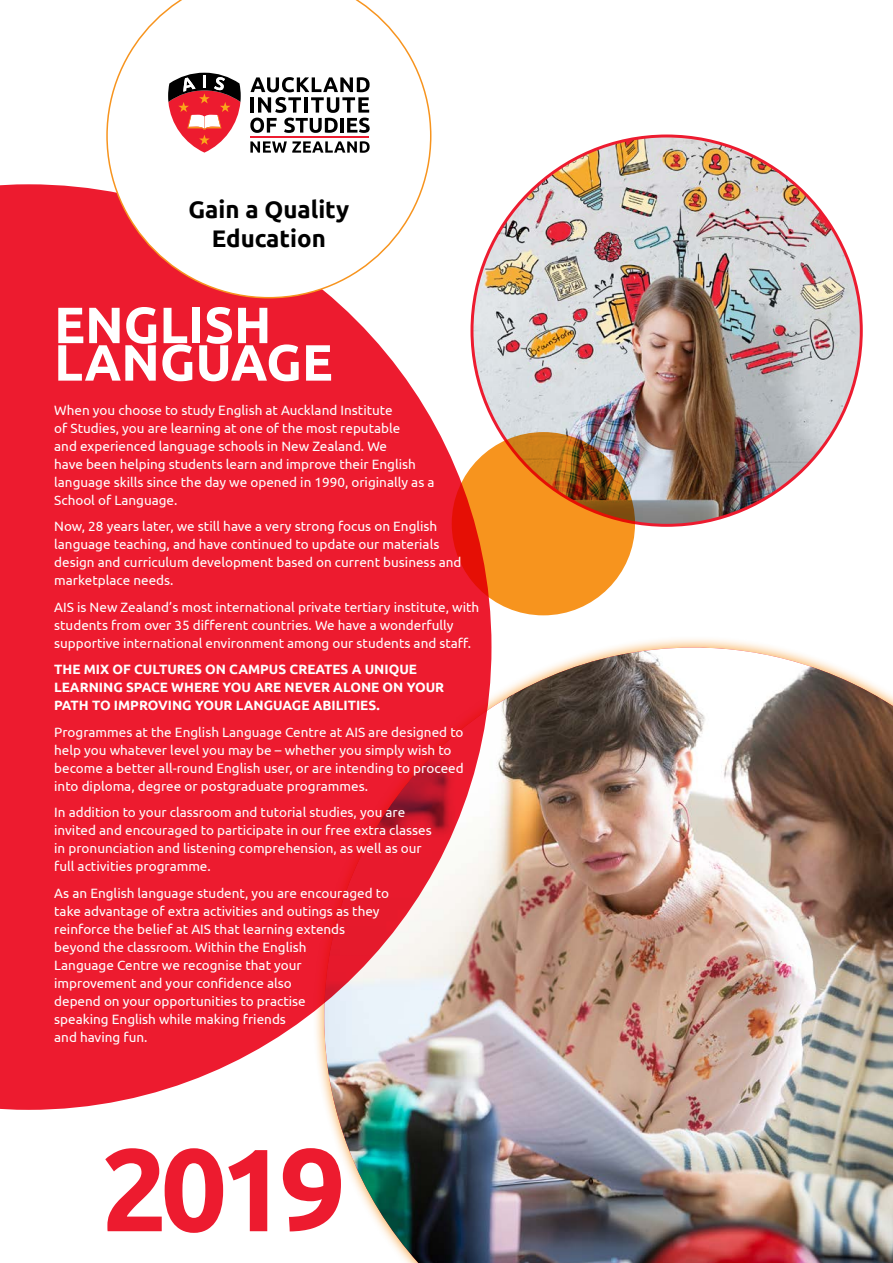
<style>
.page{position:relative;width:893px;height:1263px;background:#fff}
.page>*{position:absolute;margin:0;border:0;box-sizing:border-box;transform-origin:0 0}
.t1{font:700 117px "Ubuntu";color:#ed1b2f}
.t2{font:700 51px/37.5px "Ubuntu";color:#fff}
.t3{font:700 24px/28.8px "Ubuntu";color:#000;text-align:center}
.t4{font:13.5px/18px "Ubuntu";color:#fff}
.t5{font:700 13.5px/18px "Ubuntu";color:#fff}
</style>
<div class="page">
<img style="left:327px;top:647px;width:566px;height:616px">
<svg style="left:0;top:184px;width:491px;height:926px;background:#ec3b4b"></svg>
<img style="left:472px;top:136px;width:389px;height:389px;border-radius:195px">
<svg style="left:452px;top:432px;width:183px;height:183px;background:#e17b19"></svg>
<svg style="left:106px;top:0;width:325px;height:298px"></svg>
<svg style="left:250px;top:141px;width:120px;height:12px"></svg>
<svg style="left:250px;top:77px;width:120px;height:56px"></svg>
<hr style="left:250px;top:136px;width:119px;height:2px;background:#ed1b2f">
<svg style="left:168px;top:73px;width:73px;height:80px"></svg>
<h3 class="t3" style="left:188px;top:194px;width:162px">Gain a Quality<br>Education</h3>
<h2 class="t2" style="left:54px;top:305px;width:280px">ENGLISH<br>LANGUAGE</h2>
<p class="t4" style="left:54px;top:400px;width:382px">When you choose to study English at Auckland Institute<br>of Studies, you are learning at one of the most reputable<br>and experienced language schools in New Zealand. We<br>have been helping students learn and improve their English language skills since the day we opened in 1990, originally as a School of Language.</p>
<p class="t4" style="left:54px;top:517px;width:409px">Now, 28 years later, we still have a very strong focus on English language teaching, and have continued to update our materials design and curriculum development based on current business and marketplace needs.</p>
<p class="t4" style="left:54px;top:597px;width:426px">AIS is New Zealand’s most international private tertiary institute, with students from over 35 different countries. We have a wonderfully supportive international environment among our students and staff.</p>
<p class="t5" style="left:54px;top:660px;width:392px">THE MIX OF CULTURES ON CAMPUS CREATES A UNIQUE<br>LEARNING SPACE WHERE YOU ARE NEVER ALONE ON YOUR<br>PATH TO IMPROVING YOUR LANGUAGE ABILITIES.</p>
<p class="t4" style="left:54px;top:722px;width:411px">Programmes at the English Language Centre at AIS are designed to help you whatever level you may be – whether you simply wish to become a better all-round English user, or are intending to proceed into diploma, degree or postgraduate programmes.</p>
<p class="t4" style="left:54px;top:803px;width:379px">In addition to your classroom and tutorial studies, you are invited and encouraged to participate in our free extra classes in pronunciation and listening comprehension, as well as our full activities programme.</p>
<p class="t4" style="left:54px;top:883px;width:336px">As an English language student, you are encouraged to take advantage of extra activities and outings as they reinforce the belief at AIS that learning extends beyond the classroom. Within the English<br>Language Centre we recognise that your<br>improvement and your confidence also<br>depend on your opportunities to practise<br>speaking English while making friends<br>and having fun.</p>
<h1 class="t1" style="left:101px;top:1119px;width:246px">2019</h1>
</div>
